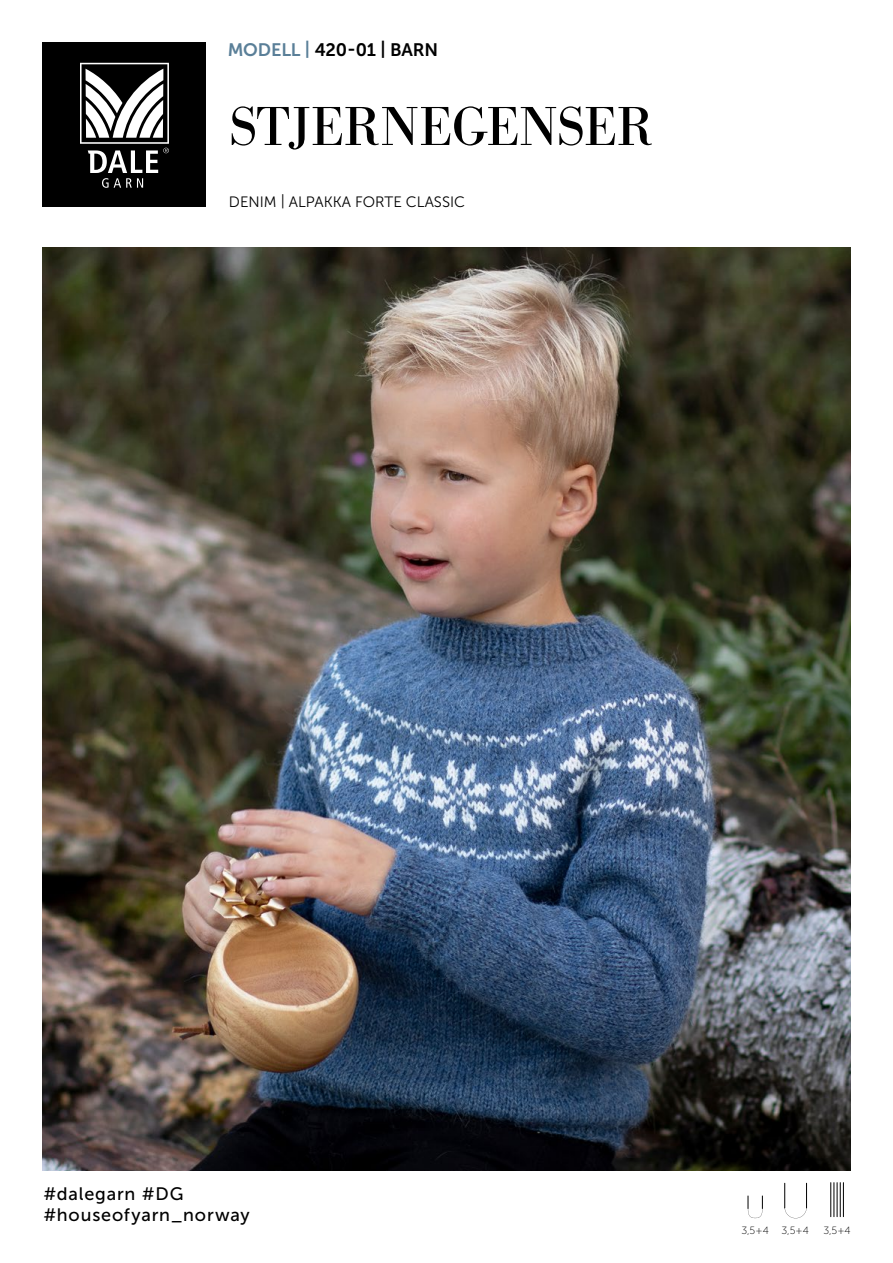
<style>
.page{position:relative;width:893px;height:1263px;background:#fff}
.page>*{position:absolute;margin:0;border:0;box-sizing:border-box;transform-origin:0 0}
.t1{font:57px "Bodoni URW";letter-spacing:-.01em;color:#000}
.t2{font:18px/21px "Museo Sans 500";letter-spacing:.045em;color:#000}
.t3{font:18px "Museo Sans 700";letter-spacing:-.01em;color:#000}
.t4{font:15px "Museo Sans 300";color:#000}
.t5{font:10.5px "Museo Sans 100";color:#000}
.s1{color:#5a7f98}
</style>
<div class="page">
<div style="left:43px;top:43px;width:163px;height:164px;background:#000"></div>
<svg style="left:80px;top:63px;width:89px;height:125px"></svg>
<img style="left:43px;top:248px;width:807px;height:923px">
<svg style="left:784px;top:1183px;width:23px;height:35px"></svg>
<svg style="left:747px;top:1195px;width:16px;height:23px"></svg>
<hr style="left:830px;top:1182px;width:1px;height:35px;background:#000">
<hr style="left:833px;top:1182px;width:1px;height:35px;background:#000">
<hr style="left:837px;top:1182px;width:1px;height:35px;background:#000">
<hr style="left:840px;top:1182px;width:1px;height:35px;background:#000">
<hr style="left:843px;top:1182px;width:1px;height:35px;background:#000">
<p class="t3" style="left:228px;top:40px;width:212px"><span class="s1">MODELL |</span> 420-01 | BARN</p>
<p class="t1" style="left:229px;top:93px;width:426px">STJERNEGENSER</p>
<p class="t4" style="left:229px;top:194px;width:238px">DENIM | ALPAKKA FORTE CLASSIC</p>
<p class="t2" style="left:43px;top:1184px;width:208px">#dalegarn #DG #houseofyarn_norway</p>
<p class="t5" style="left:742px;top:1225px;width:29px">3,5+4</p>
<p class="t5" style="left:782px;top:1225px;width:29px">3,5+4</p>
<p class="t5" style="left:823px;top:1225px;width:29px">3,5+4</p>
</div>
